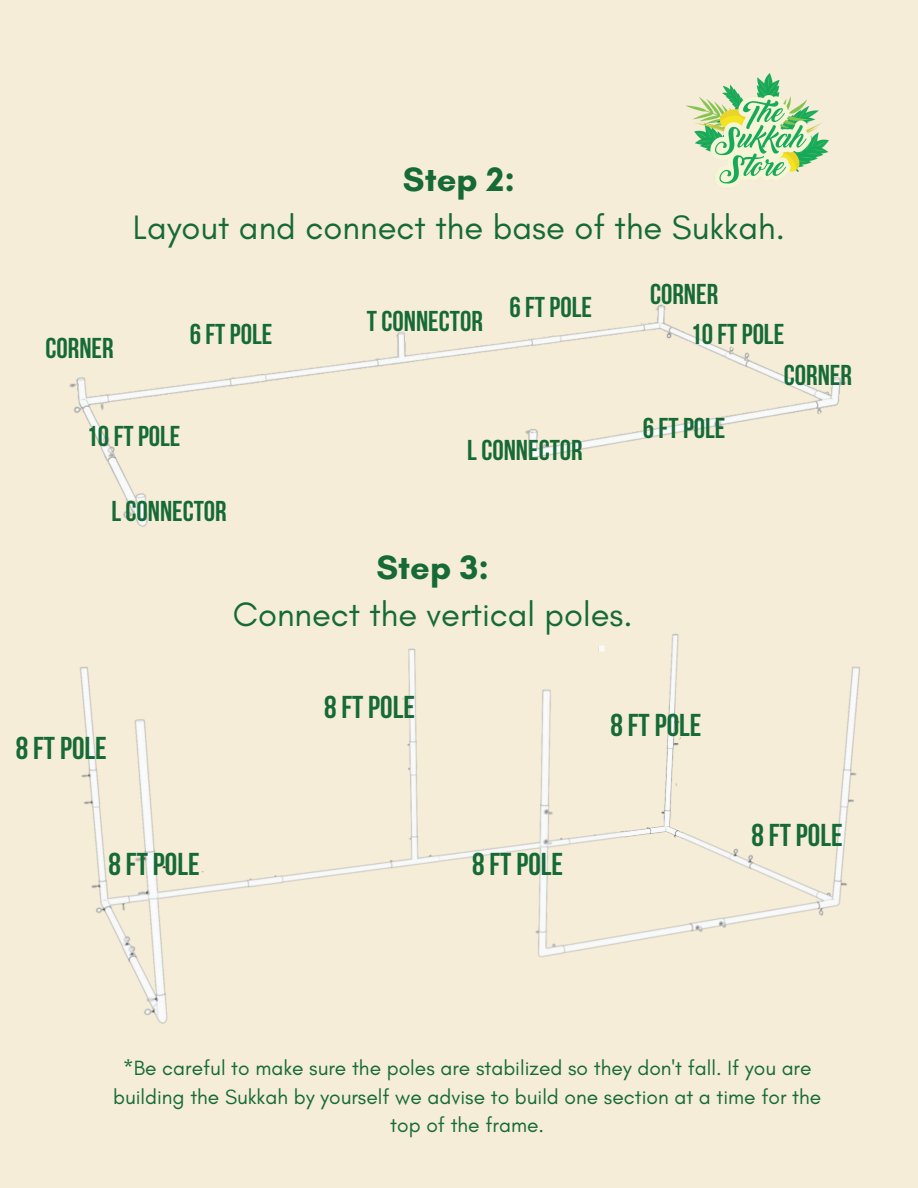
<style>
.page{position:relative;width:918px;height:1188px;background:#f6edd8}
.page>*{position:absolute;margin:0;border:0;box-sizing:border-box;transform-origin:0 0}
.t1{font:34.5px "Glacial Indifference";color:#156a36}
.t2{font:700 34.5px "Glacial Indifference";color:#156a36}
.t3{font:700 31.5px "Bebas Neue";color:#156a36}
.t4{font:700 28.65px "Bebas Neue";color:#156a36}
.t5{font:21px/28.2px "Glacial Indifference";color:#156a36;text-align:center}
</style>
<div class="page">
<img style="left:79px;top:635px;width:781px;height:389px">
<img style="left:69px;top:304px;width:777px;height:331px">
<img style="left:687px;top:73px;width:141px;height:111px">
<p class="t4" style="left:46px;top:336px;width:70px">CORNER</p>
<p class="t2" style="left:403px;top:159px;width:114px">Step 2:</p>
<p class="t1" style="left:133px;top:206px;width:654px">Layout and connect the base of the Sukkah.</p>
<p class="t4" style="left:190px;top:323px;width:84px">6FTPOLE</p>
<p class="t4" style="left:367px;top:309px;width:117px">TCONNECTOR</p>
<p class="t4" style="left:509px;top:296px;width:84px">6FTPOLE</p>
<p class="t4" style="left:650px;top:282px;width:70px">CORNER</p>
<p class="t4" style="left:690px;top:323px;width:95px">10FTPOLE</p>
<p class="t4" style="left:784px;top:364px;width:70px">CORNER</p>
<p class="t4" style="left:87px;top:425px;width:95px">10FTPOLE</p>
<p class="t4" style="left:467px;top:438px;width:117px">LCONNECTOR</p>
<p class="t4" style="left:643px;top:417px;width:84px">6FTPOLE</p>
<p class="t4" style="left:111px;top:500px;width:117px">LCONNECTOR</p>
<p class="t2" style="left:377px;top:546px;width:114px">Step 3:</p>
<p class="t1" style="left:233px;top:593px;width:401px">Connect the vertical poles.</p>
<p class="t3" style="left:16px;top:735px;width:93px">8FTPOLE</p>
<p class="t3" style="left:324px;top:694px;width:93px">8FTPOLE</p>
<p class="t3" style="left:610px;top:712px;width:93px">8FTPOLE</p>
<p class="t3" style="left:109px;top:852px;width:93px">8FTPOLE</p>
<p class="t3" style="left:472px;top:852px;width:93px">8FTPOLE</p>
<p class="t3" style="left:752px;top:822px;width:93px">8FTPOLE</p>
<p class="t5" style="left:113px;top:1054px;width:710px">*Be careful to make sure the poles are stabilized so they don't fall. If you are building the Sukkah by yourself we advise to build one section at a time for the top of the frame.</p>
</div>
